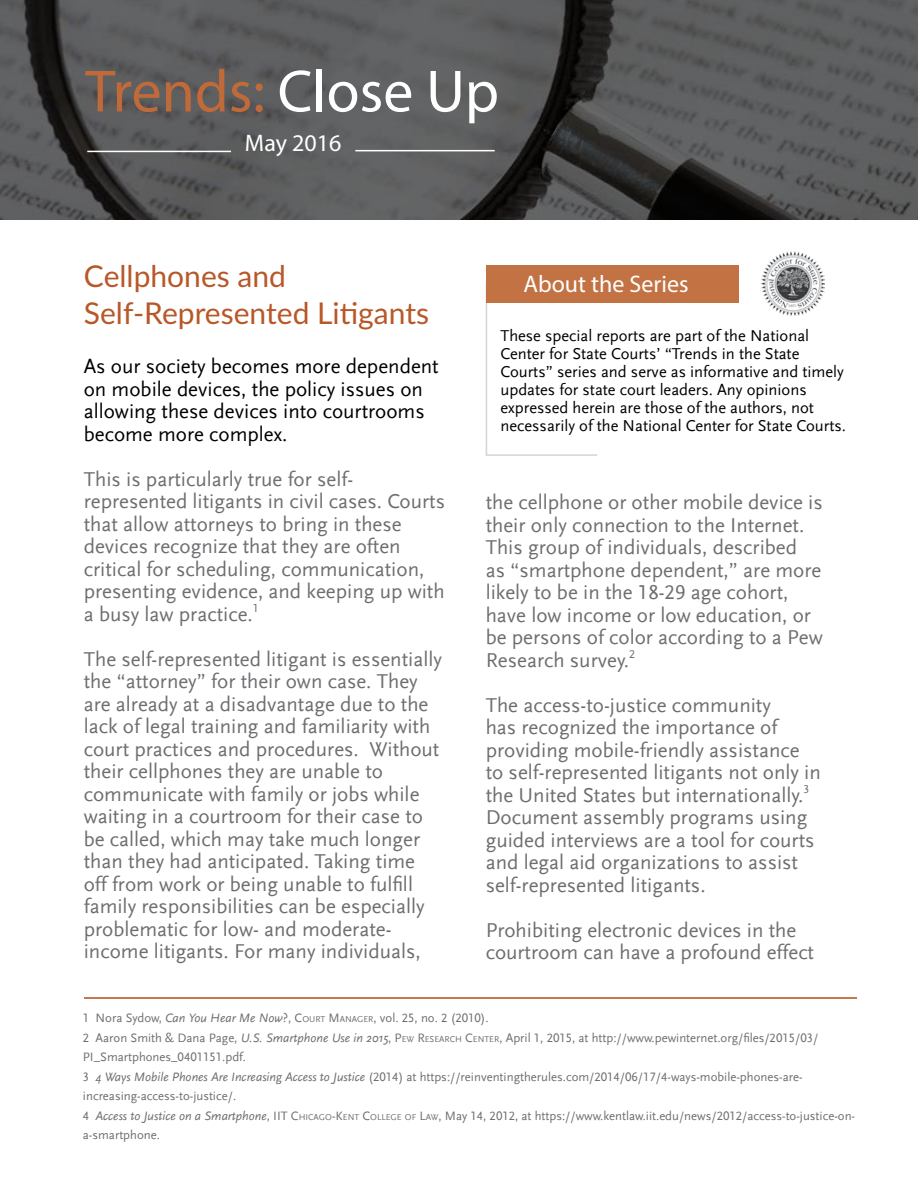
<style>
.page{position:relative;width:918px;height:1188px;background:#fff}
.page>*{position:absolute;margin:0;border:0;box-sizing:border-box;transform-origin:0 0}
.t1{font:60px "Myriad Pro";color:#c06a3a}
.t2{font:30px/37.5px "Lato";color:#b85727}
.t3{font:24px "Myriad Pro";color:#fff}
.t4{font:21px/22.5px "Scala Sans Regular LF";color:#6d6e71}
.t5{font:21px/22.5px "Scala Sans Regular LF";color:#000}
.t6{font:21px/22.5px "Scala Sans Regular LF";color:#6d6e70}
.t7{font:16.5px/18px "Scala Sans Regular LF";color:#000}
.t8{font:12.75px/19.5px "Scala Sans Regular LF";color:#6d6e70}
.s1{color:#fff}
.s2{font-family:"Scala Sans";font-style:italic}
.s3{font-style:inherit}
.s4{font-size:8.85px}
</style>
<div class="page">
<svg style="left:485px;top:282px;width:112px;height:174px"></svg>
<img style="left:0;top:0;width:918px;height:219px">
<div style="left:486px;top:265px;width:252px;height:38px;background:#c37244"></div>
<hr style="left:87px;top:151px;width:144px;height:1px;background:#fff">
<hr style="left:355px;top:150px;width:140px;height:1px;background:#fff">
<hr style="left:85px;top:997px;width:772px;height:2px;background:#c5784b">
<img style="left:761px;top:251px;width:64px;height:64px">
<h1 class="t1" style="left:85px;top:54px;width:415px">Trends: <span class="s1">Close Up</span></h1>
<p class="t3" style="left:245px;top:128px;width:98px">May 2016</p>
<h2 class="t2" style="left:84px;top:256px;width:347px">Cellphones and<br>Self-Represented Litigants</h2>
<p class="t5" style="left:84px;top:356px;width:357px">As our society becomes more dependent on mobile devices, the policy issues on allowing these devices into courtrooms become more complex.</p>
<p class="t4" style="left:84px;top:468px;width:363px">This is particularly true for self&shy;represented litigants in civil cases. Courts that allow attorneys to bring in these devices recognize that they are often critical for scheduling, communication, presenting evidence, and keeping up with a busy law practice.<sup>1</sup></p>
<p class="t4" style="left:84px;top:648px;width:360px">The self-represented litigant is essentially the “attorney” for their own case. They are already at a disadvantage due to the lack of legal training and familiarity with court practices and procedures. Without their cellphones they are unable to communicate with family or jobs while waiting in a courtroom for their case to be called, which may take much longer than they had anticipated. Taking time off from work or being unable to fulfill family responsibilities can be especially problematic for low- and moderate&shy;income litigants. For many individuals,</p>
<p class="t3" style="left:523px;top:269px;width:167px">About the Series</p>
<p class="t7" style="left:500px;top:327px;width:347px">These special reports are part of the National Center for State Courts’ “Trends in the State Courts” series and serve as informative and timely updates for state court leaders. Any opinions expressed herein are those of the authors, not necessarily of the National Center for State Courts.</p>
<p class="t4" style="left:486px;top:492px;width:339px">the cellphone or other mobile device is their only connection to the Internet.<br>This group of individuals, described<br>as “smartphone dependent,” are more likely to be in the 18-29 age cohort, have low income or low education, or be persons of color according to a Pew Research survey.<sup>2</sup></p>
<p class="t4" style="left:486px;top:694px;width:337px">The access-to-justice community<br>has recognized the importance of providing mobile-friendly assistance to self-represented litigants not only in the United States but internationally.<sup>3<br></sup>Document assembly programs using guided interviews are a tool for courts and legal aid organizations to assist self-represented litigants.</p>
<p class="t6" style="left:486px;top:919px;width:330px">Prohibiting electronic devices in the courtroom can have a profound effect</p>
<p class="t8" style="left:83px;top:1009px;width:774px">1 Nora Sydow, <span class="s2">Can You Hear Me Now</span>?, <span class="s3">C</span><span class="s4">OURT</span> <span class="s3">M</span><span class="s4">ANAGER</span>, vol. 25, no. 2 (2010).<br>2 Aaron Smith &amp; Dana Page, <span class="s2">U.S. Smartphone Use in 2015</span>, <span class="s3">P</span><span class="s4">EW</span> <span class="s3">R</span> <span class="s4">ESEARCH</span> <span class="s3">C</span><span class="s4">ENTER</span>, April 1, 2015, at http://www.pewinternet.org/files/2015/03/ PI_Smartphones_0401151.pdf.<br>3 <span class="s2">4 Ways Mobile Phones Are Increasing Access to Justice</span> (2014) at https://reinventingtherules.com/2014/06/17/4-ways-mobile-phones-are&shy;increasing-access-to-justice/.<br>4 <span class="s2">Access to Justice on a Smartphone</span>, IIT <span class="s3">C</span><span class="s4">HICAGO</span><span class="s3">-K</span><span class="s4">ENT</span> <span class="s3">C</span><span class="s4">OLLEGE OF</span> <span class="s3">L</span><span class="s4">AW</span>, May 14, 2012, at https://www.kentlaw.iit.edu/news/2012/access-to-justice-on&shy;a-smartphone.</p>
</div>
